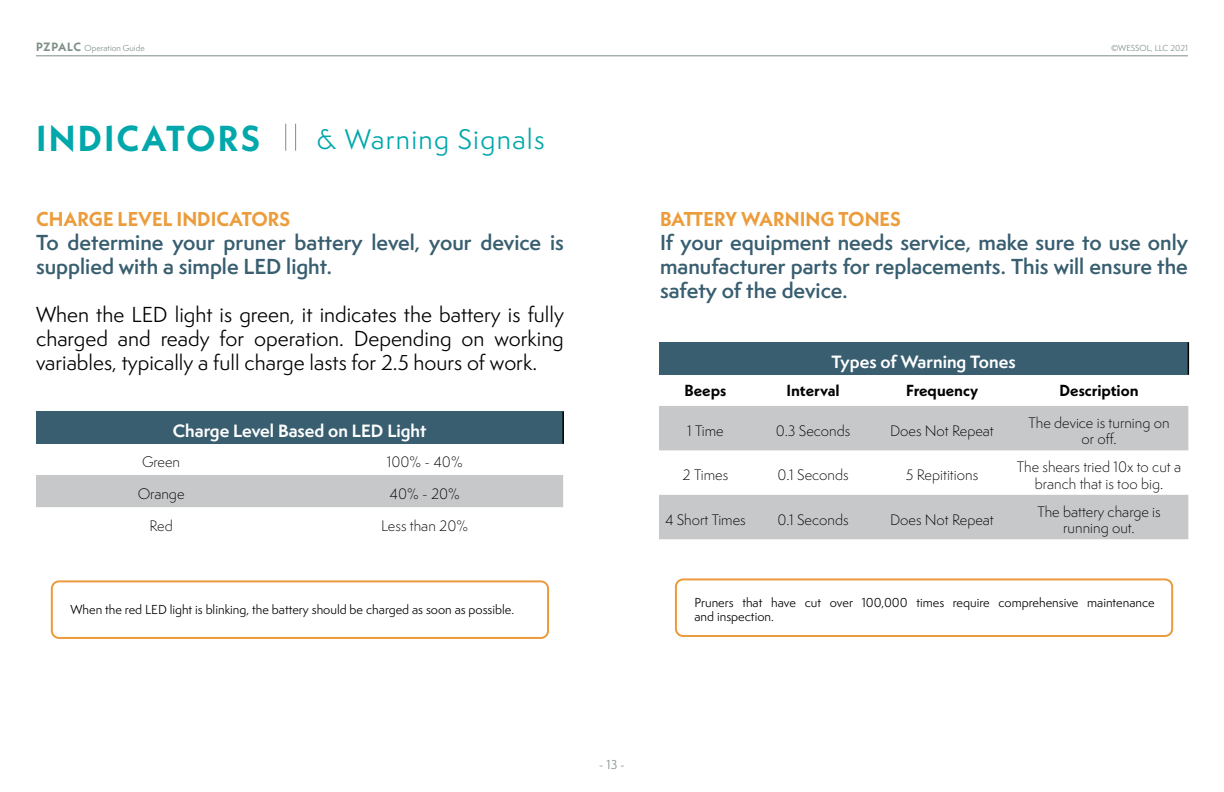
<style>
.page{position:relative;width:1224px;height:792px;background:#fff}
.page>*{position:absolute;margin:0;border:0;box-sizing:border-box;transform-origin:0 0}
.t1{font:700 36px "Neue Kabel";letter-spacing:.06em;color:#00a7ab}
.t2{font:26px "Semplicita Pro";letter-spacing:.05em;color:#00a7ab}
.t3{font:600 20px/24px "Semplicita Pro";color:#385e70}
.t4{font:20px/24px "Semplicita Pro";color:#000;text-align:justify}
.t5{font:700 20px "Neue Kabel";color:#eb9c3b}
.t6{font:700 16.4px "Semplicita Pro";color:#fff}
.t7{font:700 16px "Neue Kabel";color:#000}
.t8{font:300 14px/16.8px "Semplicita Pro";color:#000;text-align:center}
.t9{font:12px/14.4px "Semplicita Pro";color:#000}
.t10{font:12px "Semplicita Pro";color:#7e8f86}
.t11{font:8px "Semplicita Pro";color:#7e8f86}
.s1{font-family:"Neue Kabel";font-weight:700;font-size:12px}
</style>
<div class="page">
<hr style="left:36px;top:55px;width:1152px;height:1px;background:#7e8f86">
<svg style="left:285px;top:124px;width:1px;height:27px"></svg>
<svg style="left:295px;top:124px;width:1px;height:27px"></svg>
<div style="left:51px;top:580px;width:498px;height:59px;border:2px solid #eb9b3b;border-radius:7px"></div>
<div style="left:675px;top:578px;width:498px;height:59px;border:2px solid #eb9b3b;border-radius:7px"></div>
<div style="left:36px;top:412px;width:527px;height:32px;background:#385e70"></div>
<div style="left:36px;top:475px;width:527px;height:32px;background:#c7c8ca"></div>
<hr style="left:562px;top:412px;width:2px;height:32px;background:#000">
<div style="left:659px;top:342px;width:529px;height:33px;background:#385e70"></div>
<svg style="left:659px;top:406px;width:529px;height:133px;fill:#c7c8ca"></svg>
<hr style="left:1188px;top:342px;width:1px;height:33px;background:#000">
<p class="t11" style="left:36px;top:42px;width:110px"><span class="s1">PZPALC</span> Operation Guide</p>
<p class="t11" style="left:1111px;top:42px;width:78px">©WESSOL, LLC 2021</p>
<h1 class="t1" style="left:36px;top:115px;width:226px">INDICATORS</h1>
<h2 class="t2" style="left:317px;top:121px;width:229px">&amp; Warning Signals</h2>
<h3 class="t5" style="left:36px;top:207px;width:256px">CHARGE LEVEL INDICATORS</h3>
<h3 class="t3" style="left:36px;top:231px;width:529px">To determine your pruner battery level, your device is supplied with a simple LED light.</h3>
<h3 class="t4" style="left:36px;top:303px;width:529px">When the LED light is green, it indicates the battery is fully charged and ready for operation. Depending on working variables, typically a full charge lasts for 2.5 hours of work.</h3>
<p class="t6" style="left:173px;top:418px;width:255px">Charge Level Based on LED Light</p>
<p class="t8" style="left:142px;top:453px;width:40px">Green</p>
<p class="t8" style="left:387px;top:453px;width:77px">100% - 40%</p>
<p class="t8" style="left:138px;top:485px;width:48px">Orange</p>
<p class="t8" style="left:389px;top:485px;width:72px">40% - 20%</p>
<p class="t8" style="left:149px;top:517px;width:25px">Red</p>
<p class="t8" style="left:381px;top:517px;width:88px">Less than 20%</p>
<p class="t9" style="left:70px;top:603px;width:445px">When the red LED light is blinking, the battery should be charged as soon as possible.</p>
<h3 class="t5" style="left:660px;top:206px;width:243px">BATTERY WARNING TONES</h3>
<h3 class="t3" style="left:660px;top:230px;width:529px;text-align:justify">If your equipment needs service, make sure to use only manufacturer parts for replacements. This will ensure the safety of the device.</h3>
<p class="t6" style="left:832px;top:349px;width:186px">Types of Warning Tones</p>
<p class="t7" style="left:684px;top:380px;width:43px">Beeps</p>
<p class="t7" style="left:787px;top:380px;width:55px">Interval</p>
<p class="t7" style="left:906px;top:380px;width:74px">Frequency</p>
<p class="t7" style="left:1060px;top:380px;width:81px">Description</p>
<p class="t8" style="left:687px;top:422px;width:38px">1 Time</p>
<p class="t8" style="left:776px;top:422px;width:76px">0.3 Seconds</p>
<p class="t8" style="left:890px;top:422px;width:105px">Does Not Repeat</p>
<p class="t8" style="left:1029px;top:414px;width:143px">The device is turning on or off.</p>
<p class="t8" style="left:683px;top:467px;width:47px">2 Times</p>
<p class="t8" style="left:778px;top:467px;width:72px">0.1 Seconds</p>
<p class="t8" style="left:906px;top:467px;width:74px">5 Repititions</p>
<p class="t8" style="left:1017px;top:458px;width:166px">The shears tried 10x to cut a branch that is too big.</p>
<p class="t8" style="left:665px;top:511px;width:82px">4 Short Times</p>
<p class="t8" style="left:778px;top:511px;width:72px">0.1 Seconds</p>
<p class="t8" style="left:890px;top:511px;width:105px">Does Not Repeat</p>
<p class="t8" style="left:1037px;top:503px;width:125px">The battery charge is running out.</p>
<p class="t9" style="left:695px;top:595px;width:462px">Pruners that have cut over 100,000 times require comprehensive maintenance and inspection.</p>
<p class="t10" style="left:599px;top:757px;width:28px">- 13 -</p>
</div>
